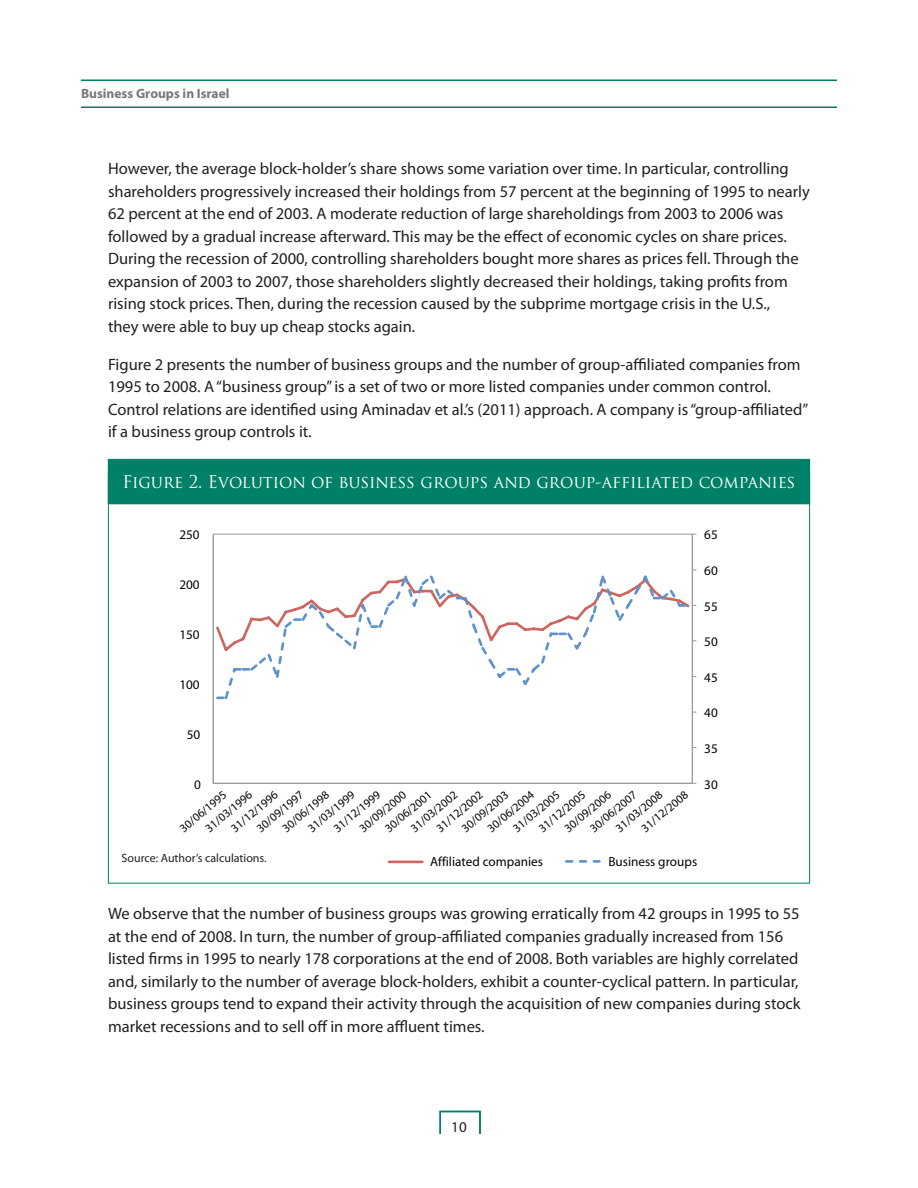
<style>
.page{position:relative;width:918px;height:1188px;background:#fff}
.page>*{position:absolute;margin:0;border:0;box-sizing:border-box;transform-origin:0 0}
.t1{font:17.25px "Trajan Pro";color:#fff;scale:.96 1}
.t2{font:16.5px/22.5px "Myriad Pro";color:#231f20}
.t3{font:15px "Myriad Pro";color:#231f20}
.t4{font:700 13.5px "Myriad Pro";color:#76787b}
.t5{font:13.2px "Myriad";color:#040503}
.t6{font:12px "Myriad Pro";color:#231f20}
.t7{font:11.85px "Myriad";color:#040503}
</style>
<div class="page">
<hr style="left:81px;top:106px;width:756px;height:2px;background:#008066">
<hr style="left:81px;top:80px;width:756px;height:1px;background:#008066">
<div style="left:440px;top:1111px;width:41px;height:24px;border:2px solid #008066"></div>
<hr style="left:692px;top:534px;width:1px;height:249px;background:#989898">
<hr style="left:213px;top:534px;width:1px;height:249px;background:#989898">
<hr style="left:213px;top:783px;width:479px;height:1px;background:#989898">
<svg style="left:216px;top:575px;width:474px;height:125px"></svg>
<hr style="left:389px;top:861px;width:33px;height:2px;background:#ce655f">
<svg style="left:566px;top:860px;width:33px;height:3px"></svg>
<div style="left:108px;top:459px;width:702px;height:45px;background:#008066"></div>
<p class="t4" style="left:81px;top:85px;width:150px">Business Groups in Israel</p>
<p class="t2" style="left:108px;top:157px;width:703px">However, the average block-holder’s share shows some variation over time. In particular, controlling shareholders progressively increased their holdings from 57 percent at the beginning of 1995 to nearly 62 percent at the end of 2003. A moderate reduction of large shareholdings from 2003 to 2006 was followed by a gradual increase afterward. This may be the effect of economic cycles on share prices.<br>During the recession of 2000, controlling shareholders bought more shares as prices fell. Through the expansion of 2003 to 2007, those shareholders slightly decreased their holdings, taking profits from rising stock prices. Then, during the recession caused by the subprime mortgage crisis in the U.S.,<br>they were able to buy up cheap stocks again.</p>
<p class="t2" style="left:108px;top:352px;width:702px">Figure 2 presents the number of business groups and the number of group-affiliated companies from 1995 to 2008. A “business group” is a set of two or more listed companies under common control.<br>Control relations are identified using Aminadav et al.’s (2011) approach. A company is “group-affiliated” if a business group controls it.</p>
<p class="t1" style="left:122px;top:471px;width:703px">Figure 2. Evolution of business groups and group-affiliated companies</p>
<p class="t5" style="left:179px;top:528px;width:22px">250</p>
<p class="t5" style="left:179px;top:578px;width:22px">200</p>
<p class="t5" style="left:179px;top:628px;width:22px">150</p>
<p class="t5" style="left:179px;top:678px;width:22px">100</p>
<p class="t5" style="left:187px;top:728px;width:15px">50</p>
<p class="t5" style="left:194px;top:778px;width:8px">0</p>
<p class="t7" style="left:562px;top:825px;width:58px;rotate:-40deg">30/09/2006</p>
<p class="t7" style="left:229px;top:825px;width:58px;rotate:-40deg">31/12/1996</p>
<p class="t7" style="left:203px;top:825px;width:58px;rotate:-40deg">31/03/1996</p>
<p class="t7" style="left:485px;top:825px;width:58px;rotate:-40deg">30/06/2004</p>
<p class="t7" style="left:357px;top:825px;width:58px;rotate:-40deg">30/09/2000</p>
<p class="t7" style="left:331px;top:825px;width:58px;rotate:-40deg">31/12/1999</p>
<p class="t7" style="left:306px;top:825px;width:58px;rotate:-40deg">31/03/1999</p>
<p class="t7" style="left:639px;top:825px;width:58px;rotate:-40deg">31/12/2008</p>
<p class="t7" style="left:614px;top:825px;width:58px;rotate:-40deg">31/03/2008</p>
<p class="t7" style="left:280px;top:825px;width:58px;rotate:-40deg">30/06/1998</p>
<p class="t7" style="left:434px;top:825px;width:58px;rotate:-40deg">31/12/2002</p>
<p class="t7" style="left:408px;top:825px;width:58px;rotate:-40deg">31/03/2002</p>
<p class="t7" style="left:588px;top:825px;width:58px;rotate:-40deg">30/06/2007</p>
<p class="t7" style="left:255px;top:825px;width:58px;rotate:-40deg">30/09/1997</p>
<p class="t7" style="left:460px;top:825px;width:58px;rotate:-40deg">30/09/2003</p>
<p class="t7" style="left:537px;top:825px;width:58px;rotate:-40deg">31/12/2005</p>
<p class="t7" style="left:511px;top:825px;width:58px;rotate:-40deg">31/03/2005</p>
<p class="t7" style="left:178px;top:825px;width:58px;rotate:-40deg">30/06/1995</p>
<p class="t7" style="left:383px;top:825px;width:58px;rotate:-40deg">30/06/2001</p>
<p class="t5" style="left:704px;top:528px;width:15px">65</p>
<p class="t5" style="left:704px;top:564px;width:15px">60</p>
<p class="t5" style="left:704px;top:600px;width:15px">55</p>
<p class="t5" style="left:704px;top:635px;width:15px">50</p>
<p class="t5" style="left:704px;top:671px;width:15px">45</p>
<p class="t5" style="left:704px;top:706px;width:15px">40</p>
<p class="t5" style="left:704px;top:742px;width:15px">35</p>
<p class="t5" style="left:704px;top:778px;width:15px">30</p>
<p class="t6" style="left:122px;top:851px;width:147px">Source: Author’s calculations.</p>
<p class="t5" style="left:430px;top:855px;width:114px">Affiliated companies</p>
<p class="t5" style="left:608px;top:855px;width:90px">Business groups</p>
<p class="t2" style="left:108px;top:902px;width:694px">We observe that the number of business groups was growing erratically from 42 groups in 1995 to 55 at the end of 2008. In turn, the number of group-affiliated companies gradually increased from 156 listed firms in 1995 to nearly 178 corporations at the end of 2008. Both variables are highly correlated and, similarly to the number of average block-holders, exhibit a counter-cyclical pattern. In particular, business groups tend to expand their activity through the acquisition of new companies during stock market recessions and to sell off in more affluent times.</p>
<p class="t3" style="left:451px;top:1117px;width:17px">10</p>
</div>
